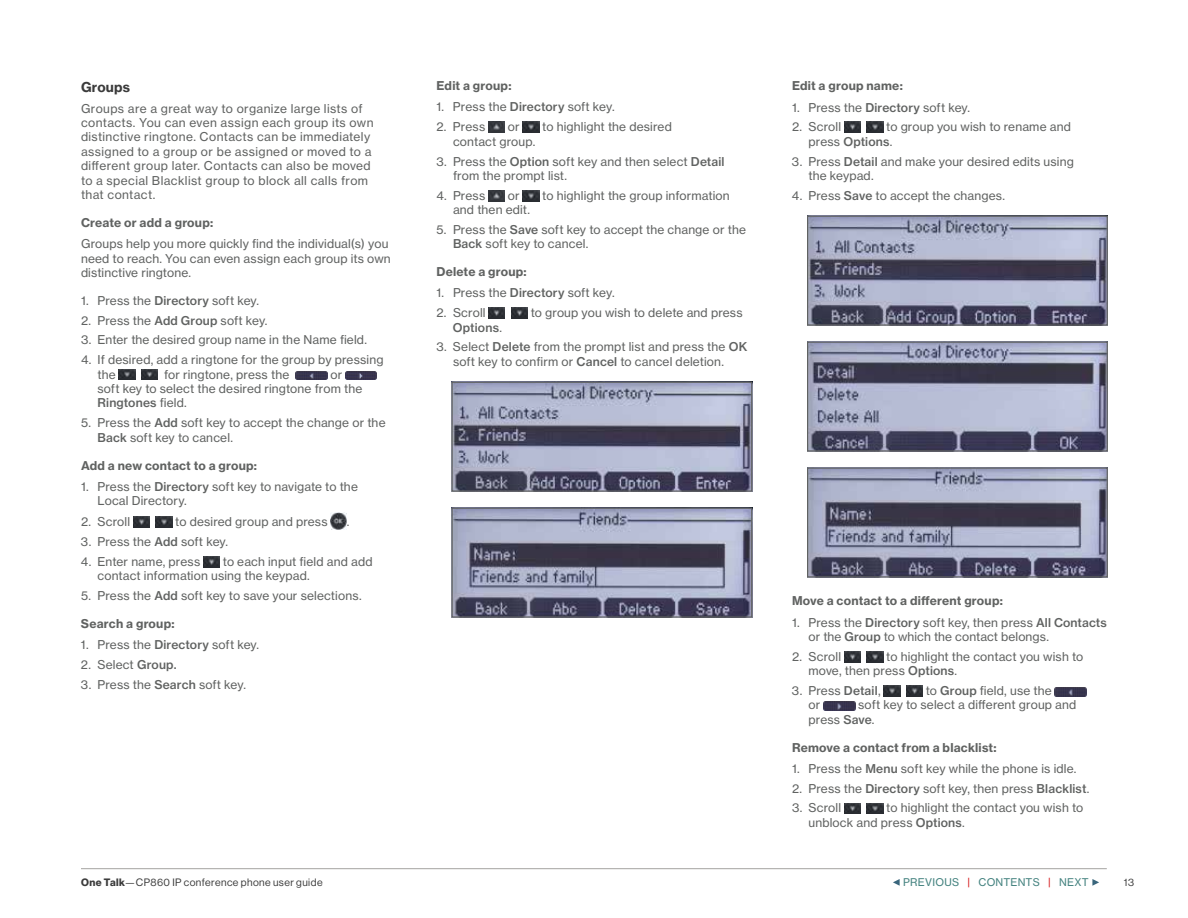
<style>
.page{position:relative;width:1188px;height:918px;background:#fff}
.page>*{position:absolute;margin:0;border:0;box-sizing:border-box;transform-origin:0 0}
.t1{font:13.5px "N Haas Grotesk TX Std 75 Bd";letter-spacing:.015em;color:#3b3b3b}
.t2{font:12px/14.4px "N Haas Grotesk TX Std 55 Rg";letter-spacing:.015em;color:#606261}
.t3{font:12px/14.4px "N Haas Grotesk TX Std 55 Rg";letter-spacing:.035em;color:#606261}
.t4{font:12px "N Haas Grotesk TX Std 75 Bd";letter-spacing:.015em;color:#606261}
.t5{font:12px "N Haas Grotesk TX Std 65 Md";letter-spacing:.015em;color:#606261}
.t6{font:10.5px "N Haas Grotesk DS Std 55 Rg";letter-spacing:.045em;color:#3b3b3b}
.t7{font:10.5px "N Haas Grotesk TX Std 55 Rg";letter-spacing:.025em;color:#458380}
.s1{font-family:"N Haas Grotesk TX Std 65 Md"}
.s2{font-family:"N Haas Grotesk TX Std 55 Rg"}
.s3{font-family:"N Haas Grotesk DS Std 75 Bd"}
.s4{color:#d41214}
</style>
<div class="page">
<svg style="left:1092px;top:879px;width:7px;height:7px"></svg>
<svg style="left:893px;top:879px;width:7px;height:7px"></svg>
<hr style="left:81px;top:868px;width:1026px;height:1px;background:#a5a3a1">
<img style="left:119px;top:369px;width:16px;height:11px">
<img style="left:141px;top:369px;width:17px;height:11px">
<img style="left:296px;top:371px;width:31px;height:9px">
<img style="left:345px;top:371px;width:32px;height:9px">
<img style="left:133px;top:517px;width:16px;height:11px">
<img style="left:156px;top:517px;width:16px;height:11px">
<img style="left:331px;top:513px;width:16px;height:16px">
<img style="left:203px;top:557px;width:17px;height:10px">
<img style="left:488px;top:122px;width:17px;height:11px">
<img style="left:523px;top:122px;width:16px;height:11px">
<img style="left:488px;top:190px;width:17px;height:11px">
<img style="left:523px;top:190px;width:16px;height:11px">
<img style="left:489px;top:308px;width:16px;height:10px">
<img style="left:511px;top:308px;width:17px;height:10px">
<img style="left:454px;top:384px;width:296px;height:106px">
<div style="left:452px;top:382px;width:300px;height:110px;border:1px solid #606261"></div>
<img style="left:454px;top:510px;width:296px;height:106px">
<div style="left:452px;top:508px;width:300px;height:110px;border:1px solid #606261"></div>
<img style="left:844px;top:122px;width:16px;height:11px">
<img style="left:867px;top:122px;width:16px;height:11px">
<img style="left:809px;top:218px;width:297px;height:106px">
<div style="left:807px;top:216px;width:301px;height:110px;border:1px solid #606261"></div>
<img style="left:809px;top:344px;width:297px;height:106px">
<div style="left:807px;top:342px;width:301px;height:110px;border:1px solid #606261"></div>
<img style="left:809px;top:469px;width:297px;height:107px">
<div style="left:807px;top:467px;width:301px;height:111px;border:1px solid #606261"></div>
<img style="left:844px;top:651px;width:16px;height:11px">
<img style="left:867px;top:651px;width:16px;height:11px">
<img style="left:884px;top:686px;width:16px;height:10px">
<img style="left:906px;top:686px;width:17px;height:10px">
<img style="left:1055px;top:687px;width:31px;height:9px">
<img style="left:824px;top:702px;width:31px;height:9px">
<img style="left:844px;top:803px;width:16px;height:11px">
<img style="left:867px;top:803px;width:16px;height:11px">
<p class="t1" style="left:81px;top:78px;width:51px">Groups</p>
<p class="t3" style="left:81px;top:101px;width:294px">Groups are a great way to organize large lists of contacts. You can even assign each group its own distinctive ringtone. Contacts can be immediately assigned to a group or be assigned or moved to a different group later. Contacts can also be moved to a special Blacklist group to block all calls from that contact.</p>
<p class="t4" style="left:81px;top:215px;width:134px">Create or add a group:</p>
<p class="t2" style="left:81px;top:237px;width:311px">Groups help you more quickly find the individual(s) you need to reach. You can even assign each group its own distinctive ringtone.</p>
<p class="t2" style="left:81px;top:293px;width:180px">1. Press the <span class="s1">Directory</span> soft key.</p>
<p class="t2" style="left:81px;top:313px;width:188px">2. Press the <span class="s1">Add Group</span> soft key.</p>
<p class="t2" style="left:81px;top:333px;width:288px">3. Enter the desired group name in the Name field.</p>
<p class="t2" style="left:98px;top:353px;width:288px;text-indent:-16px">4. If desired, add a ringtone for the group by pressing the</p>
<p class="t2" style="left:164px;top:367px;width:127px">for ringtone, press the</p>
<p class="t2" style="left:98px;top:367px;width:266px;text-indent:233px">or soft key to select the desired ringtone from the</p>
<p class="t5" style="left:98px;top:396px;width:91px">Ringtones <span class="s2">field.</span></p>
<p class="t2" style="left:98px;top:416px;width:290px;text-indent:-16px">5. Press the <span class="s1">Add</span> soft key to accept the change or the<br><span class="s1">Back</span> soft key to cancel.</p>
<p class="t4" style="left:81px;top:458px;width:178px">Add a new contact to a group:</p>
<p class="t2" style="left:98px;top:479px;width:262px;text-indent:-16px">1. Press the <span class="s1">Directory</span> soft key to navigate to the<br>Local Directory.</p>
<p class="t2" style="left:81px;top:515px;width:51px">2. Scroll</p>
<p class="t2" style="left:175px;top:515px;width:154px">to desired group and press</p>
<p class="t2" style="left:347px;top:515px;width:4px">.</p>
<p class="t2" style="left:81px;top:534px;width:149px">3. Press the <span class="s1">Add</span> soft key.</p>
<p class="t2" style="left:81px;top:554px;width:121px">4. Enter name, press</p>
<p class="t2" style="left:98px;top:554px;width:277px;text-indent:125px">to each input field and add contact information using the keypad.</p>
<p class="t2" style="left:81px;top:588px;width:282px">5. Press the <span class="s1">Add</span> soft key to save your selections.</p>
<p class="t4" style="left:81px;top:616px;width:95px">Search a group:</p>
<p class="t2" style="left:81px;top:638px;width:180px">1. Press the <span class="s1">Directory</span> soft key.</p>
<p class="t2" style="left:81px;top:657px;width:97px">2. Select <span class="s1">Group.</span></p>
<p class="t2" style="left:81px;top:677px;width:166px">3. Press the <span class="s1">Search</span> soft key.</p>
<p class="t4" style="left:436px;top:78px;width:76px">Edit a group:</p>
<p class="t2" style="left:436px;top:100px;width:180px">1. Press the <span class="s1">Directory</span> soft key.</p>
<p class="t2" style="left:436px;top:120px;width:50px">2. Press</p>
<p class="t2" style="left:508px;top:120px;width:13px">or</p>
<p class="t2" style="left:542px;top:120px;width:131px">to highlight the desired</p>
<p class="t2" style="left:453px;top:134px;width:84px">contact group.</p>
<p class="t2" style="left:453px;top:154px;width:273px;text-indent:-16px">3. Press the <span class="s1">Option</span> soft key and then select <span class="s1">Detail </span>from the prompt list.</p>
<p class="t2" style="left:437px;top:188px;width:50px">4. Press</p>
<p class="t2" style="left:508px;top:188px;width:13px">or</p>
<p class="t2" style="left:542px;top:188px;width:189px">to highlight the group information</p>
<p class="t2" style="left:453px;top:203px;width:78px">and then edit.</p>
<p class="t2" style="left:453px;top:222px;width:295px;text-indent:-16px">5. Press the <span class="s1">Save</span> soft key to accept the change or the<br><span class="s1">Back</span> soft key to cancel.</p>
<p class="t4" style="left:437px;top:264px;width:92px">Delete a group:</p>
<p class="t2" style="left:437px;top:286px;width:180px">1. Press the <span class="s1">Directory</span> soft key.</p>
<p class="t2" style="left:437px;top:306px;width:51px">2. Scroll</p>
<p class="t2" style="left:531px;top:306px;width:213px">to group you wish to delete and press</p>
<p class="t5" style="left:453px;top:320px;width:50px">Options<span class="s2">.</span></p>
<p class="t2" style="left:436px;top:340px;width:312px;text-align:center">3. Select <span class="s1">Delete</span> from the prompt list and press the <span class="s1">OK </span>soft key to confirm or <span class="s1">Cancel</span> to cancel deletion.</p>
<p class="t4" style="left:792px;top:78px;width:112px">Edit a group name:</p>
<p class="t2" style="left:792px;top:100px;width:180px">1. Press the <span class="s1">Directory</span> soft key.</p>
<p class="t2" style="left:792px;top:120px;width:51px">2. Scroll</p>
<p class="t2" style="left:886px;top:120px;width:186px">to group you wish to rename and</p>
<p class="t5" style="left:808px;top:134px;width:85px"><span class="s2">press</span> Options<span class="s2">.</span></p>
<p class="t2" style="left:808px;top:154px;width:267px;text-indent:-16px">3. Press <span class="s1">Detail</span> and make your desired edits using the keypad.</p>
<p class="t2" style="left:792px;top:188px;width:215px">4. Press <span class="s1">Save</span> to accept the changes.</p>
<p class="t4" style="left:792px;top:593px;width:212px">Move a contact to a different group:</p>
<p class="t2" style="left:808px;top:615px;width:300px;text-indent:-16px">1. Press the <span class="s1">Directory</span> soft key, then press <span class="s1">All Contacts </span>or the <span class="s1">Group</span> to which the contact belongs.</p>
<p class="t2" style="left:792px;top:649px;width:51px">2. Scroll</p>
<p class="t2" style="left:808px;top:649px;width:276px;text-indent:78px">to highlight the contact you wish to move, then press <span class="s1">Options</span>.</p>
<p class="t2" style="left:792px;top:683px;width:90px">3. Press <span class="s1">Detail</span>,</p>
<p class="t2" style="left:926px;top:683px;width:128px">to <span class="s1">Group</span> field, use the</p>
<p class="t2" style="left:809px;top:698px;width:13px">or</p>
<p class="t2" style="left:809px;top:698px;width:269px;text-indent:50px">soft key to select a different group and press <span class="s1">Save</span>.</p>
<p class="t4" style="left:792px;top:740px;width:206px">Remove a contact from a blacklist:</p>
<p class="t2" style="left:792px;top:761px;width:286px">1. Press the <span class="s1">Menu</span> soft key while the phone is idle.</p>
<p class="t2" style="left:792px;top:781px;width:299px">2. Press the <span class="s1">Directory</span> soft key, then press <span class="s1">Blacklist</span>.</p>
<p class="t2" style="left:792px;top:801px;width:51px">3. Scroll</p>
<p class="t2" style="left:809px;top:801px;width:276px;text-indent:78px">to highlight the contact you wish to unblock and press <span class="s1">Options</span>.</p>
<p class="t6" style="left:81px;top:876px;width:243px"><span class="s3">One Talk</span>—CP860 IP conference phone user guide</p>
<p class="t7" style="left:903px;top:876px;width:187px">PREVIOUS <span class="s4">|</span> CONTENTS <span class="s4">|</span> NEXT</p>
<p class="t6" style="left:1124px;top:876px;width:12px">13</p>
</div>
